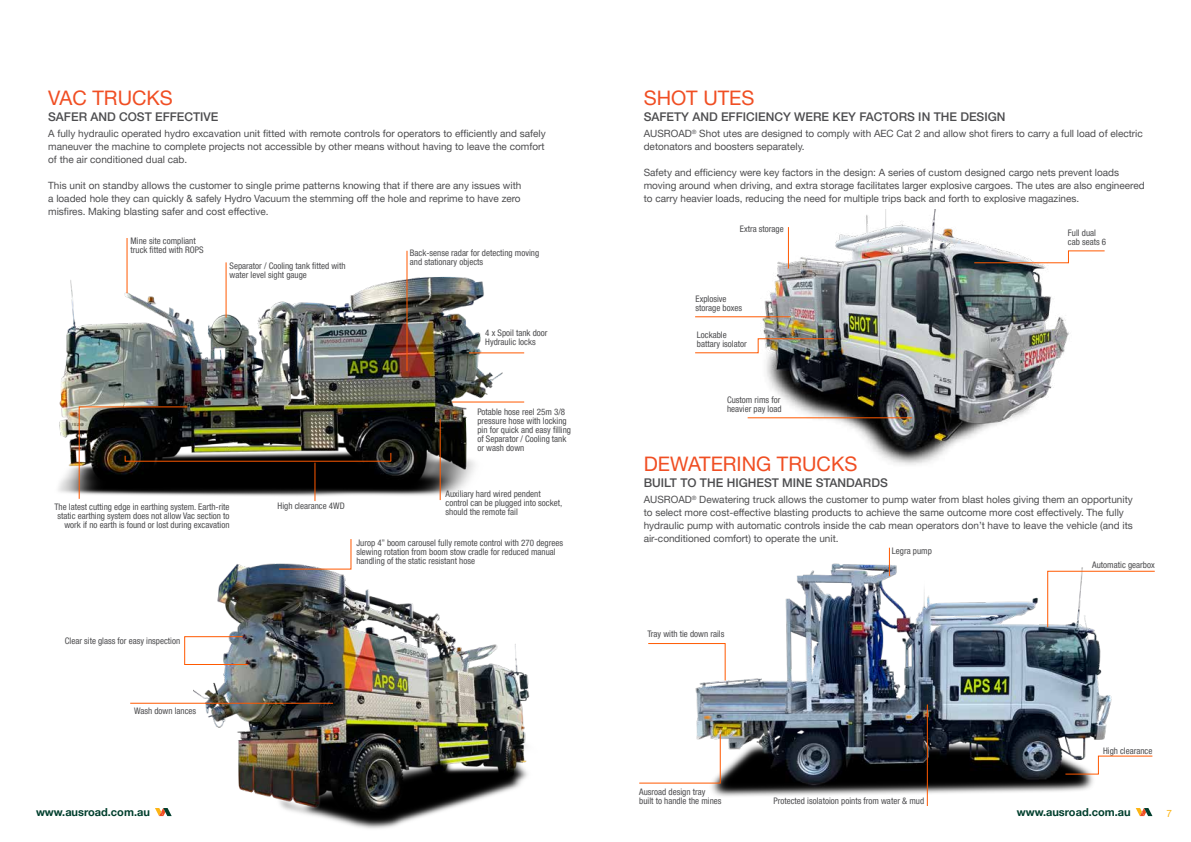
<style>
.page{position:relative;width:1191px;height:842px;background:#fff}
.page>*{position:absolute;margin:0;border:0;box-sizing:border-box;transform-origin:0 0}
.t1{font:20px "Helvetica Neue LT Pro";color:#f04e23}
.t2{font:500 12px "Helvetica Neue LT Pro";color:#4d4d4f}
.t3{font:700 11px "Helvetica Neue LT Pro";color:#003f2d}
.t4{font:10px/13px "Helvetica Neue LT Pro";color:#4d4d4f}
.t5{font:10px "Helvetica Neue LTW1 G";color:#fcb515}
.t6{font:condensed 9px/9px "Helvetica Neue LTW1 G";color:#4d4d4f}
</style>
<div class="page">
<svg style="left:155px;top:808px;width:17px;height:8px"></svg>
<svg style="left:1135px;top:808px;width:17px;height:8px"></svg>
<img style="left:58px;top:245px;width:450px;height:256px">
<img style="left:194px;top:554px;width:336px;height:275px">
<hr style="left:226px;top:262px;width:1px;height:56px;background:#ff5900">
<hr style="left:407px;top:251px;width:1px;height:120px;background:#ff5900">
<hr style="left:127px;top:238px;width:1px;height:55px;background:#ff5900">
<hr style="left:469px;top:353px;width:55px;height:1px;background:#ff5900">
<hr style="left:452px;top:402px;width:72px;height:1px;background:#ff5900">
<img style="left:79px;top:407px;width:313px;height:92px">
<hr style="left:315px;top:463px;width:1px;height:38px;background:#ff5900">
<hr style="left:440px;top:419px;width:1px;height:81px;background:#ff5900">
<svg style="left:279px;top:539px;width:72px;height:30px"></svg>
<svg style="left:184px;top:636px;width:64px;height:29px"></svg>
<hr style="left:130px;top:703px;width:203px;height:1px;background:#ff5900">
<img style="left:681px;top:547px;width:435px;height:252px">
<svg style="left:889px;top:548px;width:1px;height:28px"></svg>
<svg style="left:1047px;top:571px;width:108px;height:56px"></svg>
<svg style="left:648px;top:643px;width:77px;height:38px"></svg>
<svg style="left:639px;top:734px;width:81px;height:49px"></svg>
<svg style="left:1065px;top:756px;width:87px;height:18px"></svg>
<hr style="left:927px;top:704px;width:1px;height:102px;background:#ff5900">
<img style="left:743px;top:210px;width:357px;height:255px">
<hr style="left:788px;top:227px;width:1px;height:42px;background:#ff5900">
<hr style="left:695px;top:317px;width:95px;height:1px;background:#ff5900">
<svg style="left:695px;top:338px;width:139px;height:15px"></svg>
<svg style="left:974px;top:251px;width:131px;height:12px"></svg>
<hr style="left:747px;top:418px;width:165px;height:1px;background:#ff5900">
<h1 class="t1" style="left:48px;top:86px;width:126px">VAC TRUCKS</h1>
<p class="t2" style="left:48px;top:110px;width:172px">SAFER AND COST EFFECTIVE</p>
<p class="t4" style="left:48px;top:127px;width:499px">A fully hydraulic operated hydro excavation unit fitted with remote controls for operators to efficiently and safely maneuver the machine to complete projects not accessible by other means without having to leave the comfort of the air conditioned dual cab.</p>
<p class="t4" style="left:48px;top:179px;width:475px;text-align:justify">This unit on standby allows the customer to single prime patterns knowing that if there are any issues with a loaded hole they can quickly &amp; safely Hydro Vacuum the stemming off the hole and reprime to have zero misfires. Making blasting safer and cost effective.</p>
<p class="t6" style="left:130px;top:237px;width:75px">Mine site compliant truck fitted with ROPS</p>
<p class="t6" style="left:229px;top:261px;width:118px">Separator / Cooling tank fitted with water level sight gauge</p>
<p class="t6" style="left:410px;top:248px;width:131px">Back-sense radar for detecting moving and stationary objects</p>
<p class="t6" style="left:485px;top:329px;width:64px">4 x Spoil tank door<br>Hydraulic locks</p>
<p class="t6" style="left:54px;top:502px;width:177px;text-align:right">The latest cutting edge in earthing system. Earth-rite static earthing system does not allow Vac section to work if no earth is found or lost during excavation</p>
<p class="t6" style="left:477px;top:407px;width:95px">Potable hose reel 25m 3/8 pressure hose with locking pin for quick and easy filling of Separator / Cooling tank or wash down</p>
<p class="t6" style="left:277px;top:502px;width:69px">High clearance 4WD</p>
<p class="t6" style="left:445px;top:490px;width:118px">Auxiliary hard wired pendent control can be plugged into socket, should the remote fail</p>
<p class="t6" style="left:356px;top:538px;width:208px">Jurop 4” boom carousel fully remote control with 270 degrees slewing rotation from boom stow cradle for reduced manual handling of the static resistant hose</p>
<p class="t6" style="left:65px;top:636px;width:117px">Clear site glass for easy inspection</p>
<p class="t6" style="left:134px;top:707px;width:64px">Wash down lances</p>
<h1 class="t1" style="left:643px;top:86px;width:112px">SHOT UTES</h1>
<p class="t2" style="left:643px;top:110px;width:363px">SAFETY AND EFFICIENCY WERE KEY FACTORS IN THE DESIGN</p>
<p class="t4" style="left:643px;top:127px;width:500px">AUSROAD<sup>®</sup> Shot utes are designed to comply with AEC Cat 2 and allow shot firers to carry a full load of electric detonators and boosters separately.</p>
<p class="t4" style="left:643px;top:166px;width:502px">Safety and efficiency were key factors in the design: A series of custom designed cargo nets prevent loads moving around when driving, and extra storage facilitates larger explosive cargoes. The utes are also engineered to carry heavier loads, reducing the need for multiple trips back and forth to explosive magazines.</p>
<p class="t6" style="left:740px;top:224px;width:45px">Extra storage</p>
<p class="t6" style="left:695px;top:294px;width:48px">Explosive storage boxes</p>
<p class="t6" style="left:697px;top:331px;width:51px">Lockable battary isolator</p>
<p class="t6" style="left:727px;top:395px;width:56px">Custom rims for heavier pay load</p>
<p class="t6" style="left:1067px;top:229px;width:40px">Full dual cab seats 6</p>
<h1 class="t1" style="left:643px;top:452px;width:215px">DEWATERING TRUCKS</h1>
<p class="t2" style="left:643px;top:476px;width:246px">BUILT TO THE HIGHEST MINE STANDARDS</p>
<p class="t4" style="left:643px;top:493px;width:491px">AUSROAD<sup>®</sup> Dewatering truck allows the customer to pump water from blast holes giving them an opportunity to select more cost-effective blasting products to achieve the same outcome more cost effectively. The fully hydraulic pump with automatic controls inside the cab mean operators don’t have to leave the vehicle (and its air-conditioned comfort) to operate the unit.</p>
<p class="t6" style="left:892px;top:547px;width:41px">Legra pump</p>
<p class="t6" style="left:647px;top:629px;width:79px">Tray with tie down rails</p>
<p class="t6" style="left:639px;top:787px;width:84px">Ausroad design tray built to handle the mines</p>
<p class="t6" style="left:773px;top:797px;width:152px">Protected isolatoion points from water &amp; mud</p>
<p class="t6" style="left:1092px;top:560px;width:64px">Automatic gearbox</p>
<p class="t6" style="left:1103px;top:746px;width:51px">High clearance</p>
<p class="t3" style="left:36px;top:805px;width:115px">www.ausroad.com.au</p>
<p class="t3" style="left:1016px;top:805px;width:115px">www.ausroad.com.au</p>
<p class="t5" style="left:1166px;top:807px;width:7px">7</p>
</div>
